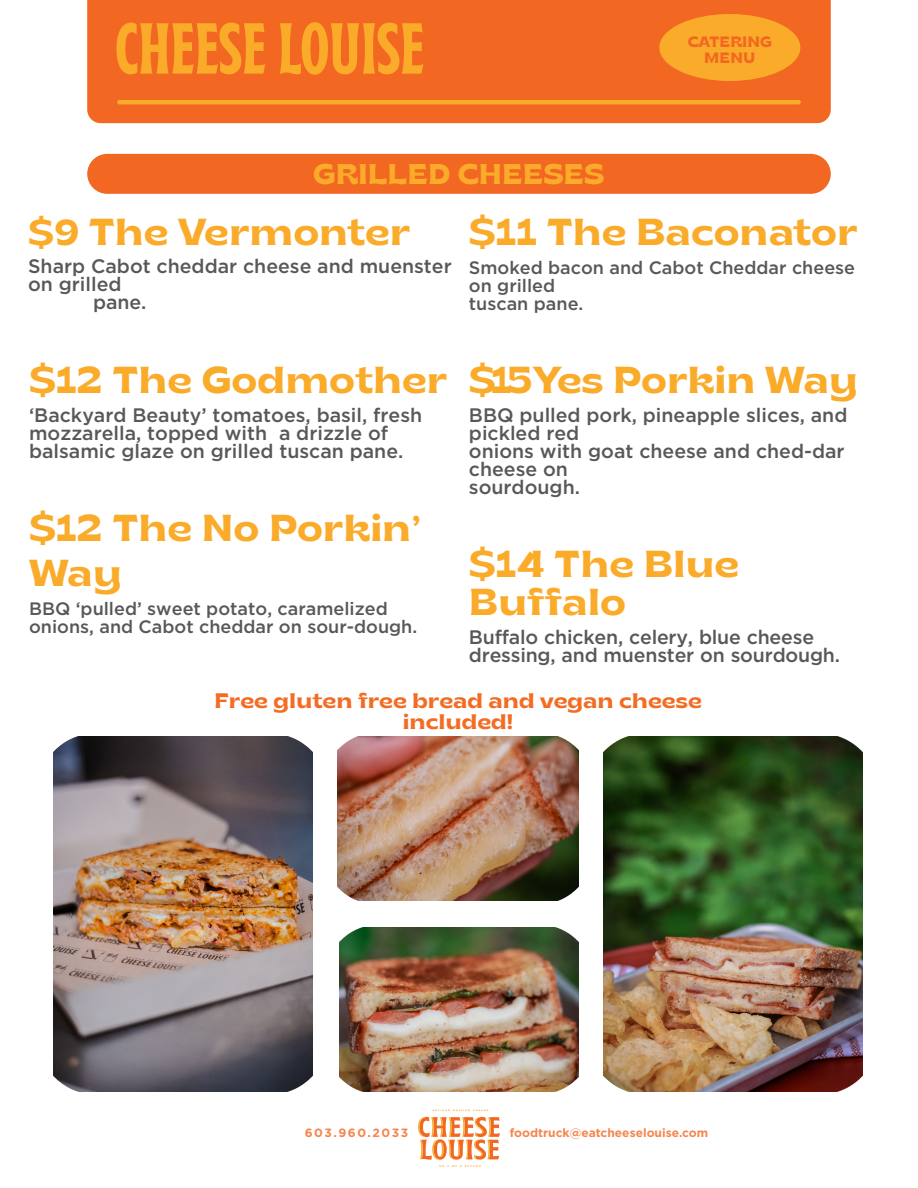
<style>
.page{position:relative;width:918px;height:1188px;background:#fff}
.page>*{position:absolute;margin:0;border:0;box-sizing:border-box;transform-origin:0 0}
.t1{font:900 condensed 72px "Brice";color:#fbab2a}
.Body{font:600 37.5px/38.4px "Brice";color:#fbab2a}
.Body_Copy{font:600 37.5px/45px "Brice";color:#fbab2a}
.t2{font:600 28.5px "Brice";color:#fbab2a}
.t3{font:600 21px/21px "Brice";color:#f36c24;text-align:center}
.Body-2{font:500 19.5px/18px "Gotham";color:#57585a}
.Body_Copy-2{font:500 19.5px/18px "Gotham";color:#57585a}
.Body_Copy-3{font:500 18px/18px "Gotham";color:#57585a}
.Body-3{font:500 18px/18px "Gotham";color:#57585a}
.t4{font:600 15px "Brice";color:#f26822}
.Body-4{font:700 12px "Gotham";color:#f5864e}
.Body-5{font:700 12px "Gotham";letter-spacing:.13em;color:#f5864e}
.s1{font-size:36px}
</style>
<div class="page">
<div style="left:87px;top:0;width:744px;height:123px;background:#f26822"></div>
<div style="left:659px;top:14px;width:141px;height:67px;background:#fbab2a;border-radius:50%"></div>
<div style="left:87px;top:154px;width:744px;height:40px;background:#f26822;border-radius:20px"></div>
<hr style="left:119px;top:100px;width:680px;height:4px;background:#fbab2a">
<svg style="left:432px;top:1109px;width:56px;height:2px"></svg>
<svg style="left:418px;top:1117px;width:82px;height:50px"></svg>
<img style="left:53px;top:737px;width:259px;height:355px">
<img style="left:604px;top:737px;width:259px;height:355px">
<img style="left:337px;top:737px;width:242px;height:164px">
<img style="left:340px;top:928px;width:239px;height:164px">
<p class="t1" style="left:115px;top:16px;width:310px">CHEESE LOUISE</p>
<p class="t2" style="left:313px;top:161px;width:293px">GRILLED CHEESES</p>
<p class="t4" style="left:688px;top:35px;width:86px">CATERING</p>
<p class="t4" style="left:704px;top:51px;width:53px">MENU</p>
<p class="Body" style="left:28px;top:215px;width:384px"><span class="s1">$9</span> The Vermonter</p>
<p class="Body-2" style="left:28px;top:257px;width:425px">Sharp Cabot cheddar cheese and muenster on grilled</p>
<p class="Body-2" style="left:93px;top:293px;width:55px">pane.</p>
<p class="Body" style="left:469px;top:215px;width:390px">$11 The Baconator</p>
<p class="Body-3" style="left:469px;top:258px;width:388px">Smoked bacon and Cabot Cheddar cheese on grilled<br>tuscan pane.</p>
<p class="Body_Copy" style="left:29px;top:360px;width:420px">$12 The Godmother</p>
<p class="Body_Copy-2" style="left:29px;top:405px;width:395px">‘Backyard Beauty’ tomatoes, basil, fresh mozzarella, topped with a drizzle of balsamic glaze on grilled tuscan pane.</p>
<p class="Body_Copy" style="left:29px;top:508px;width:393px">$12 The No Porkin’<br>Way</p>
<p class="Body_Copy-3" style="left:29px;top:599px;width:390px">BBQ ‘pulled’ sweet potato, caramelized onions, and Cabot cheddar on sour-dough.</p>
<p class="Body" style="left:469px;top:363px;width:390px">$15 Yes Porkin Way</p>
<p class="Body-2" style="left:469px;top:405px;width:380px">BBQ pulled pork, pineapple slices, and pickled red<br>onions with goat cheese and ched-dar cheese on<br>sourdough.</p>
<p class="Body" style="left:469px;top:547px;width:272px">$14 The Blue<br>Buffalo</p>
<p class="Body-2" style="left:469px;top:627px;width:373px">Buffalo chicken, celery, blue cheese dressing, and muenster on sourdough.</p>
<p class="t3" style="left:214px;top:691px;width:489px">Free gluten free bread and vegan cheese included!</p>
<p class="Body-5" style="left:305px;top:1126px;width:105px">603.960.2033</p>
<p class="Body-4" style="left:510px;top:1126px;width:200px">foodtruck@eatcheeselouise.com</p>
</div>
